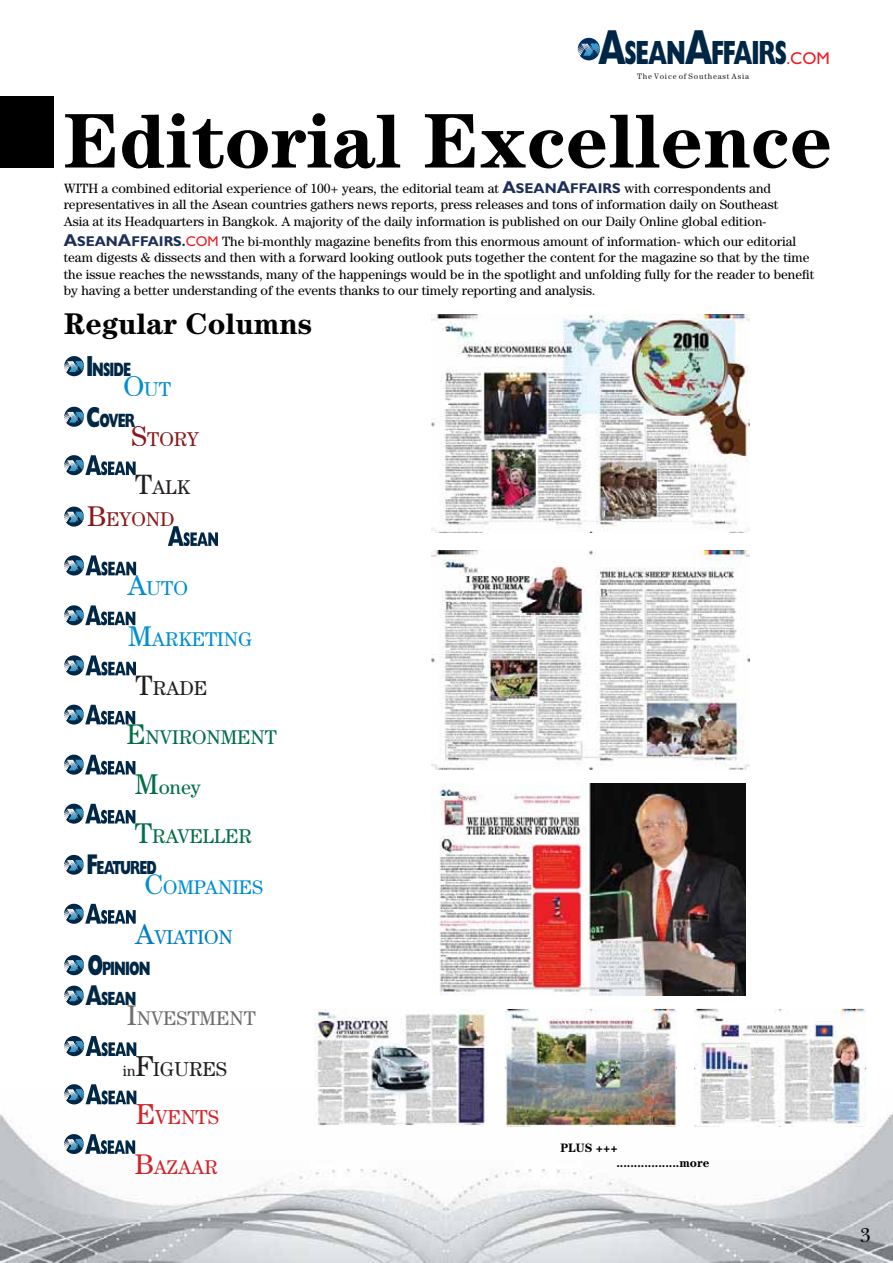
<style>
.page{position:relative;width:893px;height:1263px;background:#fff}
.page>*{position:absolute;margin:0;border:0;box-sizing:border-box;transform-origin:0 0}
.t1{font:700 77.55px "Century";color:#000}
.t2{font:800 49.5px "Gill Sans";color:#002645;scale:.63 1}
.t3{font:800 33.75px "Gill Sans";letter-spacing:-.05em;color:#002645;scale:.63 1}
.t4{font:700 30px "Century";color:#000}
.t5{font:21px "New Baskerville Std";color:#000}
.t6{font:20.25px "Century";color:#d1232a}
.t7{font:20.1px "Century";color:#231f20}
.t8{font:20.1px "Century";color:#007dc4}
.t9{font:20.1px "Century";color:#008ed3}
.t10{font:19.95px "Century";color:#006f45}
.t11{font:19.95px/31.8px "Century";color:#891a1c}
.t12{font:19.95px "Century";color:#008ed3}
.t13{font:19.95px "Century";color:#d1232a}
.t14{font:19.8px "Century";color:#6d6e70}
.t15{font:19.8px "Century";color:#008ed3}
.t16{font:800 19.5px "Gill Sans";letter-spacing:-.07em;color:#002745;scale:.65 1}
.t17{font:800 19.35px "Gill Sans";color:#002745;scale:.65 1}
.t18{font:800 19.2px "Gill Sans";color:#002745;scale:.65 1}
.t19{font:800 19.05px "Gill Sans";letter-spacing:-.07em;color:#002745;scale:.65 1}
.t20{font:13.5px/16.2px "Century";color:#000}
.t21{font:700 12.15px/14.7px "Century";color:#000}
.t22{font:7.95px "Century";letter-spacing:.1em;color:#241f21}
.s1{font-size:49.5px}
.s2{font-weight:400;font-size:17.1px;color:#ed1c24}
.s3{font-family:"Gill Sans";font-weight:700;font-size:17.25px;color:#1c2e5a}
.s4{font-family:"Gill Sans";font-weight:700;font-size:14.25px;color:#1c2e5a}
.s5{font-family:"Gill Sans";font-size:14.25px;color:#ed1c24}
.s6{font-size:28.8px}
.s7{font-size:29.25px}
.s8{font-size:29.1px}
.s9{font-size:28.65px}
.s10{font-size:28.05px;color:#231f20}
.s11{color:#231f20}
.s12{font-size:28.5px}
.s13{font-size:28.05px}
.s14{font-size:28.35px}
.s15{font-size:15.15px}
.s16{font-size:28.95px}
</style>
<div class="page">
<img style="left:0;top:1090px;width:892px;height:172px">
<svg style="left:578px;top:38px;width:22px;height:22px"></svg>
<div style="left:0;top:96px;width:54px;height:72px;background:#000"></div>
<img style="left:431px;top:314px;width:318px;height:219px">
<img style="left:432px;top:551px;width:317px;height:218px">
<img style="left:694px;top:1008px;width:172px;height:119px">
<img style="left:505px;top:1009px;width:172px;height:118px">
<img style="left:313px;top:1009px;width:175px;height:118px">
<svg style="left:64px;top:356px;width:20px;height:20px"></svg>
<svg style="left:64px;top:455px;width:72px;height:20px"></svg>
<svg style="left:64px;top:507px;width:20px;height:20px"></svg>
<svg style="left:168px;top:526px;width:50px;height:20px"></svg>
<svg style="left:64px;top:804px;width:71px;height:20px"></svg>
<svg style="left:64px;top:555px;width:72px;height:21px"></svg>
<svg style="left:64px;top:605px;width:71px;height:20px"></svg>
<svg style="left:64px;top:655px;width:72px;height:21px"></svg>
<svg style="left:64px;top:855px;width:20px;height:20px"></svg>
<svg style="left:64px;top:904px;width:72px;height:20px"></svg>
<svg style="left:64px;top:955px;width:20px;height:20px"></svg>
<svg style="left:64px;top:1036px;width:72px;height:20px"></svg>
<svg style="left:64px;top:1084px;width:72px;height:20px"></svg>
<svg style="left:64px;top:1134px;width:71px;height:20px"></svg>
<svg style="left:64px;top:986px;width:20px;height:20px"></svg>
<svg style="left:64px;top:407px;width:20px;height:20px"></svg>
<svg style="left:64px;top:705px;width:71px;height:20px"></svg>
<svg style="left:64px;top:755px;width:71px;height:20px"></svg>
<img style="left:433px;top:783px;width:313px;height:213px">
<h3 class="t3" style="left:624px;top:41px;width:328px">SEAN<span class="s1">A</span>FFAIRS<span class="s2">.COM</span></h3>
<h2 class="t2" style="left:598px;top:30px;width:46px">A</h2>
<p class="t22" style="left:637px;top:73px;width:113px">The Voice of Southeast Asia</p>
<h1 class="t1" style="left:64px;top:115px;width:770px">Editorial Excellence</h1>
<p class="t20" style="left:64px;top:182px;width:716px">WITH a combined editorial experience of 100+ years, the editorial team at <span class="s3">A</span><span class="s4">SEAN</span><span class="s3">A</span><span class="s4">FFAIRS</span> with correspondents and representatives in all the Asean countries gathers news reports, press releases and tons of information daily on Southeast<br>Asia at its Headquarters in Bangkok. A majority of the daily information is published on our Daily Online global edition-</p>
<p class="t20" style="left:64px;top:235px;width:752px"><span class="s3">A</span><span class="s4">SEAN</span><span class="s3">A</span><span class="s4">FFAIRS.</span><span class="s5">COM</span> The bi-monthly magazine benefits from this enormous amount of information- which our editorial team digests &amp; dissects and then with a forward looking outlook puts together the content for the magazine so that by the time the issue reaches the newsstands, many of the happenings would be in the spotlight and unfolding fully for the reader to benefit by having a better understanding of the events thanks to our timely reporting and analysis.</p>
<h3 class="t4" style="left:64px;top:313px;width:249px">Regular Columns</h3>
<h3 class="t9" style="left:123px;top:382px;width:49px"><span class="s6">O</span>UT</h3>
<h3 class="t16" style="left:86px;top:363px;width:71px"><span class="s7">I</span>NSIDE</h3>
<h3 class="t17" style="left:86px;top:413px;width:77px"><span class="s8">C</span>OVER</h3>
<h3 class="t11" style="left:131px;top:425px;width:69px"><span class="s9">S</span>TORY</h3>
<h3 class="t11" style="left:87px;top:473px;width:104px;text-indent:48px"><span class="s10">T</span><span class="s11">ALK<br></span><span class="s12">B</span>EYOND</h3>
<h3 class="t9" style="left:127px;top:582px;width:62px"><span class="s6">A</span>UTO</h3>
<h3 class="t12" style="left:128px;top:633px;width:126px"><span class="s12">M</span>ARKETING</h3>
<h3 class="t7" style="left:135px;top:681px;width:73px"><span class="s13">T</span>RADE</h3>
<h3 class="t10" style="left:127px;top:730px;width:152px"><span class="s12">E</span>NVIRONMENT</h3>
<h3 class="t10" style="left:135px;top:781px;width:67px"><span class="s9">M</span>oney</h3>
<h3 class="t10" style="left:135px;top:829px;width:118px"><span class="s9">T</span>RAVELLER</h3>
<h3 class="t19" style="left:87px;top:861px;width:110px"><span class="s9">F</span>EATURED</h3>
<h3 class="t15" style="left:144px;top:880px;width:120px"><span class="s14">C</span>OMPANIES</h3>
<h3 class="t8" style="left:135px;top:930px;width:99px"><span class="s9">A</span>VIATION</h3>
<h3 class="t16" style="left:88px;top:962px;width:98px"><span class="s7">O</span>PINION</h3>
<h3 class="t18" style="left:85px;top:992px;width:80px"><span class="s6">A</span>SEAN</h3>
<h3 class="t14" style="left:127px;top:1011px;width:130px"><span class="s12">I</span>NVESTMENT</h3>
<h3 class="t7" style="left:123px;top:1062px;width:106px"><span class="s15">in</span><span class="s16">F</span>IGURES</h3>
<h3 class="t6" style="left:136px;top:1110px;width:85px"><span class="s16">E</span>VENTS</h3>
<h3 class="t13" style="left:135px;top:1160px;width:85px"><span class="s12">B</span>AZAAR</h3>
<p class="t21" style="left:616px;top:1142px;width:95px;text-indent:-56px">PLUS +++ ..................more</p>
<h3 class="t5" style="left:860px;top:1223px;width:12px">4</h3>
<h3 class="t5" style="left:860px;top:1223px;width:12px">3</h3>
</div>
